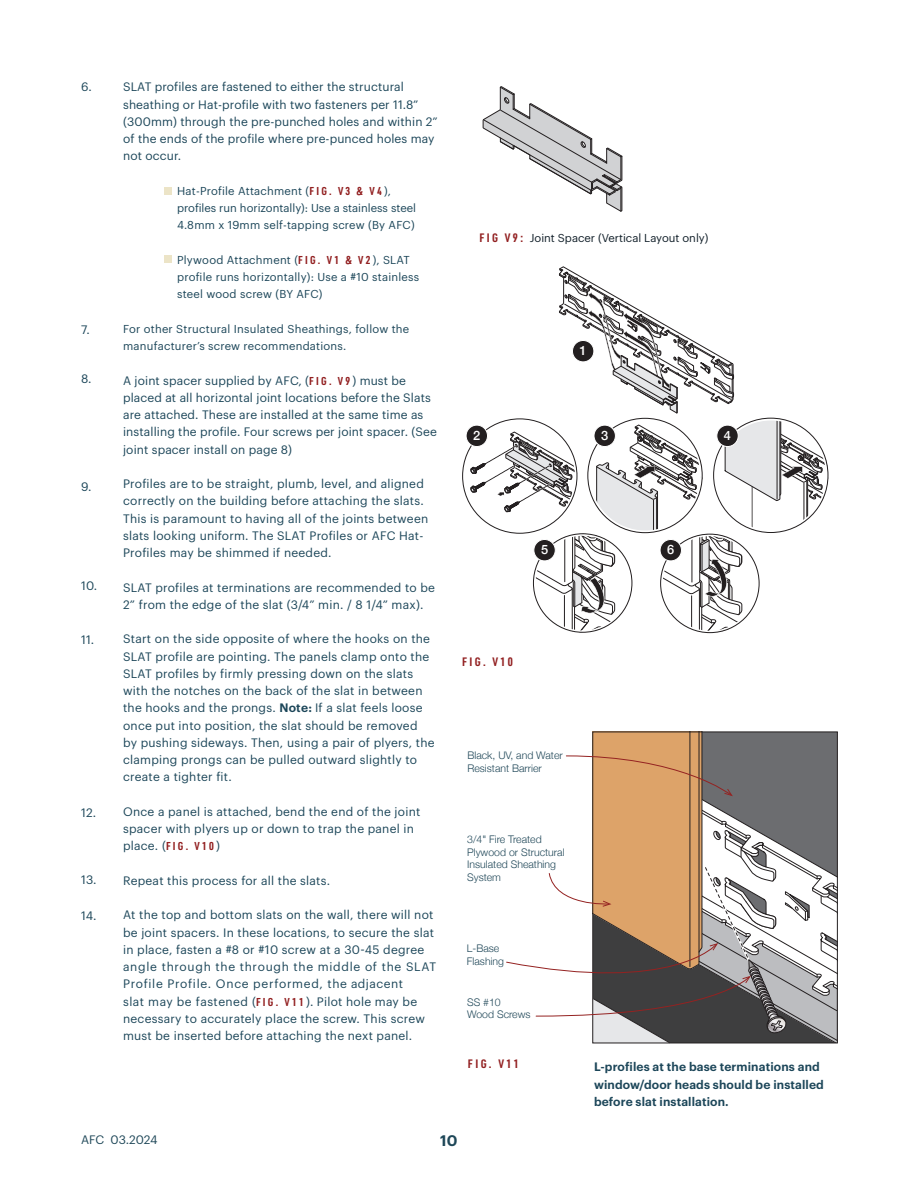
<style>
.page{position:relative;width:918px;height:1188px;background:#fff}
.page>*{position:absolute;margin:0;border:0;box-sizing:border-box;transform-origin:0 0}
.t1{font:600 15px "Graphik";color:#1e4758}
.t2{font:500 12.9px "Helvetica Neue";color:#fff}
.Paragraph_Style_1{font:12px/17.2px "Graphik";letter-spacing:.02em;color:#1c4659}
.Paragraph_Style_1-2{font:600 12px/17.2px "Graphik";letter-spacing:.01em;color:#1c4659}
.t3{font:700 12px "URWDIN Cond";letter-spacing:.2em;color:#922021}
.t4{font:12px "Graphik";letter-spacing:-.005em;color:#1e4758}
.Paragraph_Style_1-3{font:11.25px/17.2px "Graphik";letter-spacing:.02em;color:#1c4659}
.t5{font:11.25px "Graphik";color:#111f29}
.t6{font:300 10.5px/12.6px "Helvetica Neue";color:#214859}
.s1{font-family:"URWDIN Cond";font-weight:700;color:#922021}
.s2{font-family:"URWDIN Cond";font-weight:700;font-size:11.25px;color:#922021}
.s3{font-weight:600}
.s4{font-family:"URWDIN Cond";font-weight:700;font-size:12px;color:#922021}
</style>
<div class="page">
<div style="left:164px;top:187px;width:8px;height:7px;background:#ece4c7"></div>
<div style="left:164px;top:255px;width:8px;height:7px;background:#ece4c7"></div>
<svg style="left:482px;top:86px;width:141px;height:126px"></svg>
<svg style="left:506px;top:732px;width:331px;height:312px"></svg>
<svg style="left:463px;top:266px;width:365px;height:367px"></svg>
<div style="left:572px;top:340px;width:22px;height:22px;background:#231f20;border-radius:50%"></div>
<div style="left:572px;top:340px;width:22px;height:22px;border:1px solid #fff;border-radius:50%"></div>
<div style="left:466px;top:425px;width:22px;height:22px;background:#231f20;border-radius:50%"></div>
<div style="left:466px;top:425px;width:22px;height:22px;border:1px solid #fff;border-radius:50%"></div>
<div style="left:594px;top:425px;width:21px;height:22px;background:#231f20;border-radius:50%"></div>
<div style="left:594px;top:425px;width:22px;height:22px;border:1px solid #fff;border-radius:50%"></div>
<div style="left:534px;top:539px;width:21px;height:22px;background:#231f20;border-radius:50%"></div>
<div style="left:533px;top:539px;width:23px;height:22px;border:1px solid #fff;border-radius:50%"></div>
<div style="left:660px;top:539px;width:21px;height:22px;background:#231f20;border-radius:50%"></div>
<div style="left:660px;top:539px;width:22px;height:22px;border:1px solid #fff;border-radius:50%"></div>
<div style="left:717px;top:425px;width:21px;height:22px;background:#231f20;border-radius:50%"></div>
<div style="left:716px;top:425px;width:23px;height:22px;border:1px solid #fff;border-radius:50%"></div>
<p class="Paragraph_Style_1" style="left:81px;top:77px;width:12px">6.</p>
<p class="Paragraph_Style_1" style="left:81px;top:320px;width:10px">7.</p>
<p class="Paragraph_Style_1" style="left:81px;top:369px;width:12px">8.</p>
<p class="Paragraph_Style_1" style="left:81px;top:477px;width:12px">9.</p>
<p class="Paragraph_Style_1" style="left:81px;top:576px;width:18px">10.</p>
<p class="Paragraph_Style_1" style="left:81px;top:630px;width:15px">11.</p>
<p class="Paragraph_Style_1" style="left:81px;top:803px;width:17px">12.</p>
<p class="Paragraph_Style_1" style="left:81px;top:870px;width:17px">13.</p>
<p class="Paragraph_Style_1" style="left:81px;top:906px;width:17px">14.</p>
<p class="Paragraph_Style_1" style="left:123px;top:77px;width:316px">SLAT profiles are fastened to either the structural sheathing or Hat-profile with two fasteners per 11.8” (300mm) through the pre-punched holes and within 2” of the ends of the profile where pre-punced holes may not occur.</p>
<p class="Paragraph_Style_1-3" style="left:177px;top:181px;width:240px">Hat-Profile Attachment (<span class="s1">F I G . V 3 &amp; V 4</span> ), profiles run horizontally): Use a stainless steel<br>4.8mm x 19mm self-tapping screw (By AFC)</p>
<p class="Paragraph_Style_1-3" style="left:177px;top:250px;width:244px">Plywood Attachment (<span class="s1">F I G . V 1 &amp; V 2</span> ), SLAT profile runs horizontally): Use a #10 stainless steel wood screw (BY AFC)</p>
<p class="Paragraph_Style_1-3" style="left:123px;top:319px;width:288px">For other Structural Insulated Sheathings, follow the manufacturer’s screw recommendations.</p>
<p class="Paragraph_Style_1" style="left:123px;top:371px;width:315px">A joint spacer supplied by AFC, (<span class="s2">F I G . V 9</span> ) must be placed at all horizontal joint locations before the Slats are attached. These are installed at the same time as installing the profile. Four screws per joint spacer. (See joint spacer install on page 8)</p>
<p class="Paragraph_Style_1" style="left:123px;top:474px;width:307px">Profiles are to be straight, plumb, level, and aligned correctly on the building before attaching the slats.<br>This is paramount to having all of the joints between slats looking uniform. The SLAT Profiles or AFC Hat-Profiles may be shimmed if needed.</p>
<p class="Paragraph_Style_1" style="left:123px;top:578px;width:313px">SLAT profiles at terminations are recommended to be<br>2” from the edge of the slat (3/4” min. / 8 1/4” max).</p>
<p class="Paragraph_Style_1" style="left:123px;top:629px;width:313px">Start on the side opposite of where the hooks on the SLAT profile are pointing. The panels clamp onto the SLAT profiles by firmly pressing down on the slats with the notches on the back of the slat in between the hooks and the prongs. <span class="s3">Note:</span> If a slat feels loose once put into position, the slat should be removed<br>by pushing sideways. Then, using a pair of plyers, the clamping prongs can be pulled outward slightly to create a tighter fit.</p>
<p class="Paragraph_Style_1" style="left:123px;top:802px;width:299px">Once a panel is attached, bend the end of the joint spacer with plyers up or down to trap the panel in place. (<span class="s2">FIG. V10</span>)</p>
<p class="Paragraph_Style_1" style="left:123px;top:871px;width:209px">Repeat this process for all the slats.</p>
<p class="Paragraph_Style_1" style="left:123px;top:905px;width:315px">At the top and bottom slats on the wall, there will not be joint spacers. In these locations, to secure the slat in place, fasten a #8 or #10 screw at a 30-45 degree angle through the through the middle of the SLAT Profile Profile. Once performed, the adjacent<br>slat may be fastened (<span class="s2">F I G . V 1 1</span> ). Pilot hole may be necessary to accurately place the screw. This screw must be inserted before attaching the next panel.</p>
<p class="t5" style="left:480px;top:229px;width:230px"><span class="s4">F I G V 9 :</span> Joint Spacer (Vertical Layout only)</p>
<p class="t2" style="left:580px;top:340px;width:9px">1</p>
<p class="t2" style="left:473px;top:425px;width:9px">2</p>
<p class="t2" style="left:601px;top:425px;width:9px">3</p>
<p class="t2" style="left:541px;top:539px;width:9px">5</p>
<p class="t2" style="left:667px;top:539px;width:9px">6</p>
<p class="t3" style="left:462px;top:654px;width:53px">FIG. V10</p>
<p class="t6" style="left:467px;top:748px;width:97px">Black, UV, and Water<br>Resistant Barrier</p>
<p class="t6" style="left:467px;top:832px;width:99px">3/4" Fire Treated<br>Plywood or Structural<br>Insulated Sheathing<br>System</p>
<p class="t6" style="left:467px;top:942px;width:39px">L-Base<br>Flashing</p>
<p class="t6" style="left:467px;top:995px;width:65px">SS #10<br>Wood Screws</p>
<p class="t2" style="left:724px;top:425px;width:9px">4</p>
<p class="t3" style="left:468px;top:1056px;width:53px">FIG. V11</p>
<p class="Paragraph_Style_1-2" style="left:594px;top:1057px;width:231px">L-profiles at the base terminations and window/door heads should be installed before slat installation.</p>
<p class="t4" style="left:81px;top:1130px;width:78px">AFC 03.2024</p>
<p class="t1" style="left:440px;top:1129px;width:19px">10</p>
</div>
